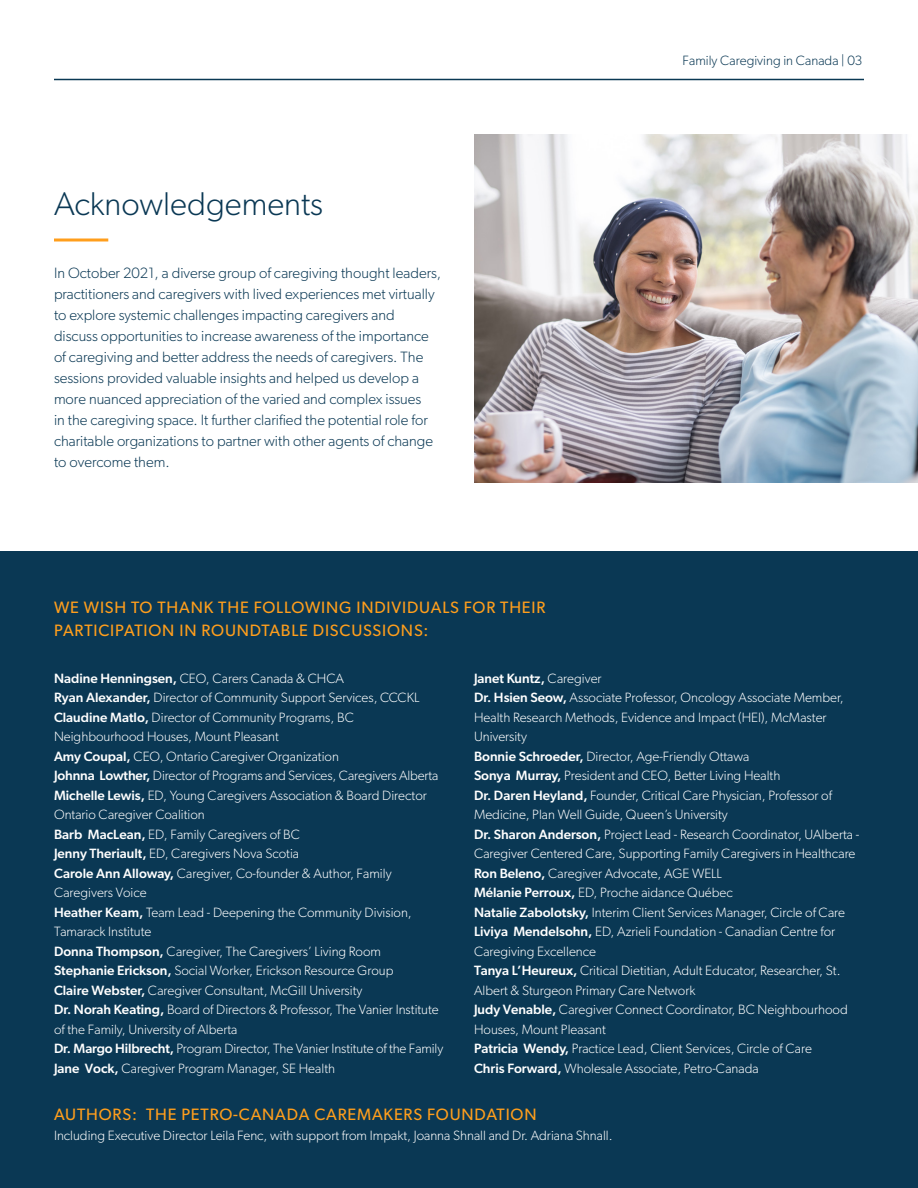
<style>
.page{position:relative;width:918px;height:1188px;background:#fff}
.page>*{position:absolute;margin:0;border:0;box-sizing:border-box;transform-origin:0 0}
.t1{font:300 33px "Gibson";color:#0a3854}
.t2{font:16.5px/22.5px "Gibson";letter-spacing:.05em;color:#ff9e1c}
.t3{font:300 15px/21px "Gibson";color:#0a3854}
.t4{font:300 13.5px/19.5px "Gibson";color:#fff}
.t5{font:300 13.5px "Gibson";color:#0a3854}
.s1{font-weight:500}
</style>
<div class="page">
<div style="left:0;top:551px;width:918px;height:637px;background:#0a3854"></div>
<svg style="left:54px;top:238px;width:54px;height:4px"></svg>
<img style="left:474px;top:134px;width:444px;height:349px">
<hr style="left:54px;top:79px;width:810px;height:1px;background:#0a3854">
<h1 class="t1" style="left:54px;top:183px;width:271px">Acknowledgements</h1>
<p class="t3" style="left:54px;top:262px;width:389px">In October 2021, a diverse group of caregiving thought leaders, practitioners and caregivers with lived experiences met virtually to explore systemic challenges impacting caregivers and discuss opportunities to increase awareness of the importance of caregiving and better address the needs of caregivers. The sessions provided valuable insights and helped us develop a more nuanced appreciation of the varied and complex issues<br>in the caregiving space. It further clarified the potential role for charitable organizations to partner with other agents of change to overcome them.</p>
<p class="t2" style="left:54px;top:596px;width:493px">WE WISH TO THANK THE FOLLOWING INDIVIDUALS FOR THEIR<br>PARTICIPATION IN ROUNDTABLE DISCUSSIONS:</p>
<p class="t5" style="left:682px;top:52px;width:182px">Family Caregiving in Canada | 03</p>
<p class="t4" style="left:54px;top:668px;width:391px"><span class="s1">Nadine Henningsen,</span> CEO, Carers Canada &amp; CHCA<br><span class="s1">Ryan Alexander,</span> Director of Community Support Services, CCCKL <span class="s1">Claudine Matlo,</span> Director of Community Programs, BC Neighbourhood Houses, Mount Pleasant<br><span class="s1">Amy Coupal,</span> CEO, Ontario Caregiver Organization<br><span class="s1">Johnna Lowther,</span> Director of Programs and Services, Caregivers Alberta <span class="s1">Michelle Lewis,</span> ED, Young Caregivers Association &amp; Board Director Ontario Caregiver Coalition<br><span class="s1">Barb MacLean,</span> ED, Family Caregivers of BC<br><span class="s1">Jenny Theriault,</span> ED, Caregivers Nova Scotia<br><span class="s1">Carole Ann Alloway,</span> Caregiver, Co-founder &amp; Author, Family Caregivers Voice<br><span class="s1">Heather Keam,</span> Team Lead - Deepening the Community Division, Tamarack Institute<br><span class="s1">Donna Thompson,</span> Caregiver, The Caregivers’ Living Room <span class="s1">Stephanie Erickson,</span> Social Worker, Erickson Resource Group<br><span class="s1">Claire Webster,</span> Caregiver Consultant, McGill University<br><span class="s1">Dr. Norah Keating,</span> Board of Directors &amp; Professor, The Vanier Institute of the Family, University of Alberta<br><span class="s1">Dr. Margo Hilbrecht,</span> Program Director, The Vanier Institute of the Family <span class="s1">Jane Vock,</span> Caregiver Program Manager, SE Health</p>
<p class="t4" style="left:474px;top:668px;width:387px"><span class="s1">Janet Kuntz,</span> Caregiver<br><span class="s1">Dr. Hsien Seow,</span> Associate Professor, Oncology Associate Member, Health Research Methods, Evidence and Impact (HEI), McMaster University<br><span class="s1">Bonnie Schroeder,</span> Director, Age-Friendly Ottawa<br><span class="s1">Sonya Murray,</span> President and CEO, Better Living Health<br><span class="s1">Dr. Daren Heyland,</span> Founder, Critical Care Physician, Professor of Medicine, Plan Well Guide, Queen’s University<br><span class="s1">Dr. Sharon Anderson,</span> Project Lead - Research Coordinator, UAlberta - Caregiver Centered Care, Supporting Family Caregivers in Healthcare <span class="s1">Ron Beleno,</span> Caregiver Advocate, AGE WELL<br><span class="s1">Mélanie Perroux,</span> ED, Proche aidance Québec<br><span class="s1">Natalie Zabolotsky,</span> Interim Client Services Manager, Circle of Care <span class="s1">Liviya Mendelsohn,</span> ED, Azrieli Foundation - Canadian Centre for Caregiving Excellence<br><span class="s1">Tanya L’Heureux,</span> Critical Dietitian, Adult Educator, Researcher, St.<br>Albert &amp; Sturgeon Primary Care Network<br><span class="s1">Judy Venable,</span> Caregiver Connect Coordinator, BC Neighbourhood Houses, Mount Pleasant<br><span class="s1">Patricia Wendy,</span> Practice Lead, Client Services, Circle of Care<br><span class="s1">Chris Forward,</span> Wholesale Associate, Petro-Canada</p>
<p class="t2" style="left:54px;top:1103px;width:484px">AUTHORS: THE PETRO-CANADA CAREMAKERS FOUNDATION</p>
<p class="t4" style="left:54px;top:1125px;width:560px">Including Executive Director Leila Fenc, with support from Impakt, Joanna Shnall and Dr. Adriana Shnall.</p>
</div>
